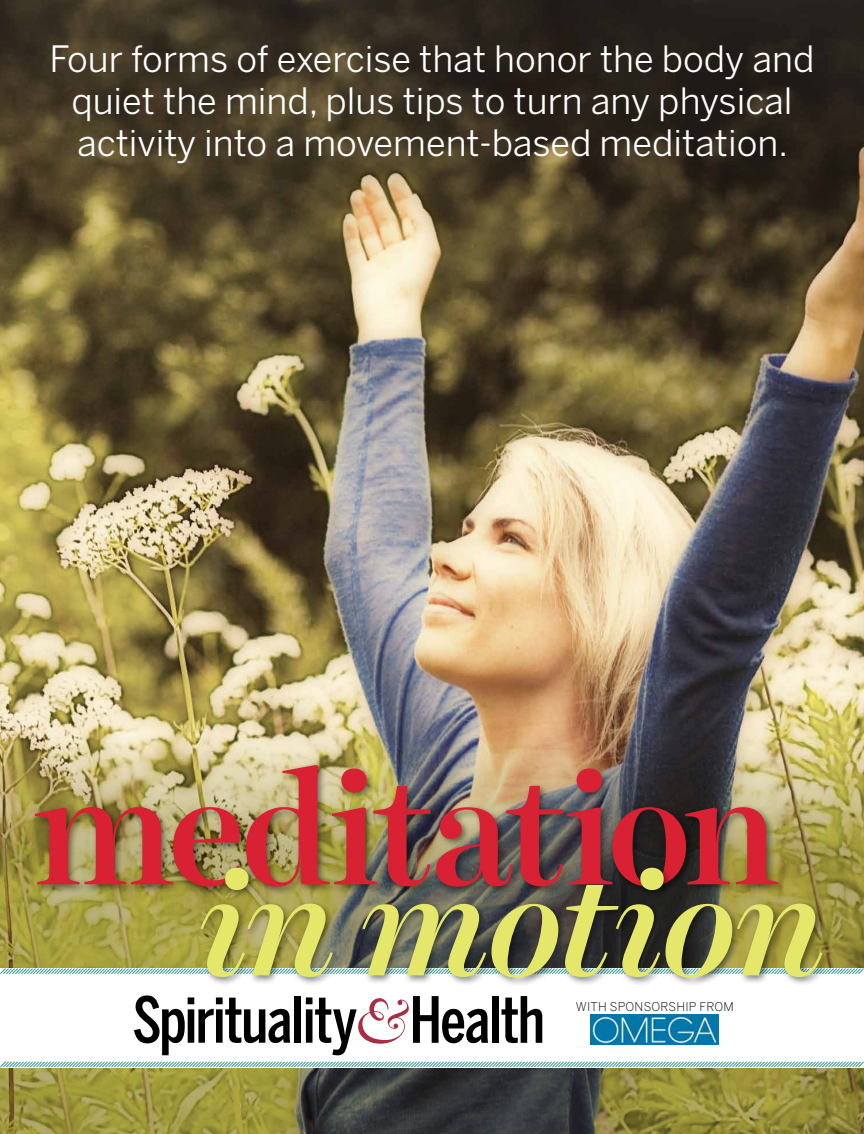
<style>
.page{position:relative;width:864px;height:1134px;background:#fff}
.page>*{position:absolute;margin:0;border:0;box-sizing:border-box;transform-origin:0 0}
.t1{font:500 154.2px "Harriet Display";letter-spacing:-.03em;color:#d82133}
.t2{font:italic 500 143.4px "Harriet Display";letter-spacing:-.015em;color:#e4e76a}
.t3{font:36px/42px "Benton Sans";color:#fff;text-align:center}
.t4{font:300 12px "Benton Sans";letter-spacing:.02em;color:#000}
</style>
<div class="page">
<img style="left:0;top:0;width:864px;height:736px">
<img style="left:0;top:736px;width:864px;height:398px">
<div style="left:0;top:968px;width:864px;height:99px;background:#fff"></div>
<svg style="left:0;top:967px;width:864px;height:7px;background:#aaccbc"></svg>
<div style="left:32px;top:762px;width:755px;height:134px;background:#000;opacity:.5"></div>
<div style="left:198px;top:865px;width:634px;height:122px;background:#000;opacity:.5"></div>
<svg style="left:0;top:995px;width:864px;height:74px"></svg>
<img style="left:591px;top:1015px;width:128px;height:30px">
<p class="t3" style="left:50px;top:38px;width:766px">Four forms of exercise that honor the body and quiet the mind, plus tips to turn any physical activity into a movement-based meditation.</p>
<h1 class="t1" style="left:34px;top:723px;width:747px">meditation</h1>
<h2 class="t2" style="left:198px;top:826px;width:628px">in motion</h2>
<p class="t4" style="left:576px;top:1000px;width:160px">WITH SPONSORSHIP FROM</p>
</div>
